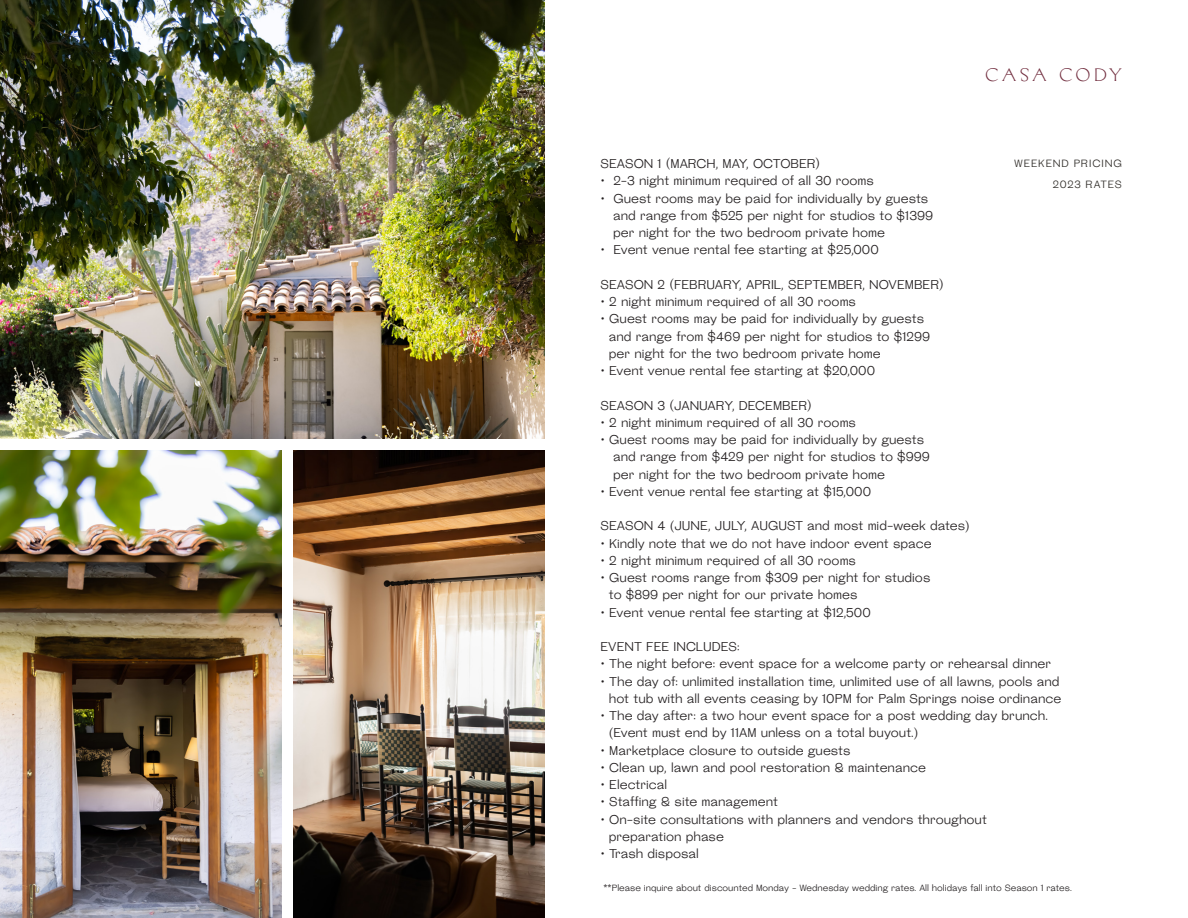
<style>
.page{position:relative;width:1188px;height:918px;background:#fff}
.page>*{position:absolute;margin:0;border:0;box-sizing:border-box;transform-origin:0 0}
._12_18_Left{font:300 18px "Manege";letter-spacing:.195em;color:#712d3e}
.t1{font:12.75px/17.2px "Steinbeck";color:#231f20;text-align:right}
._7_9_Left{font:10.5px "Steinbeck";letter-spacing:.075em;color:#2d2a26}
.t2{font:9px "Steinbeck";color:#231f20}
</style>
<div class="page">
<img style="left:0;top:0;width:545px;height:439px">
<img style="left:0;top:450px;width:282px;height:468px">
<img style="left:293px;top:450px;width:252px;height:468px">
<p class="_12_18_Left" style="left:986px;top:64px;width:138px">CASA CODY</p>
<p class="t1" style="left:600px;top:155px;width:221px">SEASON 1 (MARCH, MAY, OCTOBER)</p>
<p class="t1" style="left:600px;top:172px;width:275px">• 2-3 night minimum required of all 30 rooms</p>
<p class="t1" style="left:600px;top:190px;width:329px">• Guest rooms may be paid for individually by guests</p>
<p class="t1" style="left:613px;top:207px;width:322px">and range from $525 per night for studios to $1399</p>
<p class="t1" style="left:613px;top:224px;width:273px">per night for the two bedroom private home</p>
<p class="t1" style="left:600px;top:241px;width:280px">• Event venue rental fee starting at $25,000</p>
<p class="t1" style="left:600px;top:276px;width:345px">SEASON 2 (FEBRUARY, APRIL, SEPTEMBER, NOVEMBER)</p>
<p class="t1" style="left:600px;top:293px;width:257px">• 2 night minimum required of all 30 rooms</p>
<p class="t1" style="left:600px;top:310px;width:325px">• Guest rooms may be paid for individually by guests</p>
<p class="t1" style="left:609px;top:328px;width:323px">and range from $469 per night for studios to $1299</p>
<p class="t1" style="left:609px;top:345px;width:273px">per night for the two bedroom private home</p>
<p class="t1" style="left:600px;top:362px;width:276px">• Event venue rental fee starting at $20,000</p>
<p class="t1" style="left:600px;top:397px;width:213px">SEASON 3 (JANUARY, DECEMBER)</p>
<p class="t1" style="left:600px;top:414px;width:257px">• 2 night minimum required of all 30 rooms</p>
<p class="t1" style="left:600px;top:431px;width:325px">• Guest rooms may be paid for individually by guests</p>
<p class="t1" style="left:613px;top:448px;width:318px">and range from $429 per night for studios to $999</p>
<p class="t1" style="left:613px;top:466px;width:273px">per night for the two bedroom private home</p>
<p class="t1" style="left:600px;top:483px;width:272px">• Event venue rental fee starting at $15,000</p>
<p class="t1" style="left:600px;top:517px;width:371px">SEASON 4 (JUNE, JULY, AUGUST and most mid-week dates)</p>
<p class="t1" style="left:600px;top:535px;width:333px">• Kindly note that we do not have indoor event space</p>
<p class="t1" style="left:600px;top:552px;width:257px">• 2 night minimum required of all 30 rooms</p>
<p class="t1" style="left:600px;top:569px;width:331px">• Guest rooms range from $309 per night for studios</p>
<p class="t1" style="left:609px;top:586px;width:250px">to $899 per night for our private homes</p>
<p class="t1" style="left:600px;top:604px;width:272px">• Event venue rental fee starting at $12,500</p>
<p class="t1" style="left:600px;top:638px;width:141px">EVENT FEE INCLUDES:</p>
<p class="t1" style="left:600px;top:655px;width:452px">• The night before: event space for a welcome party or rehearsal dinner</p>
<p class="t1" style="left:600px;top:673px;width:462px">• The day of: unlimited installation time, unlimited use of all lawns, pools and hot tub with all events ceasing by 10PM for Palm Springs noise ordinance</p>
<p class="t1" style="left:609px;top:707px;width:440px;text-align:left;text-indent:-8px">• The day after: a two hour event space for a post wedding day brunch. (Event must end by 11AM unless on a total buyout.)</p>
<p class="t1" style="left:600px;top:742px;width:252px">• Marketplace closure to outside guests</p>
<p class="t1" style="left:600px;top:759px;width:327px">• Clean up, lawn and pool restoration &amp; maintenance</p>
<p class="t1" style="left:600px;top:776px;width:68px">• Electrical</p>
<p class="t1" style="left:600px;top:793px;width:179px">• Staffing &amp; site management</p>
<p class="t1" style="left:600px;top:811px;width:388px">• On-site consultations with planners and vendors throughout</p>
<p class="t1" style="left:609px;top:828px;width:117px">preparation phase</p>
<p class="t1" style="left:600px;top:845px;width:100px">• Trash disposal</p>
<p class="t2" style="left:603px;top:882px;width:470px">**Please inquire about discounted Monday - Wednesday wedding rates. All holidays fall into Season 1 rates.</p>
<p class="_7_9_Left" style="left:1014px;top:157px;width:109px">WEEKEND PRICING</p>
<p class="_7_9_Left" style="left:1053px;top:178px;width:71px">2023 RATES</p>
</div>
